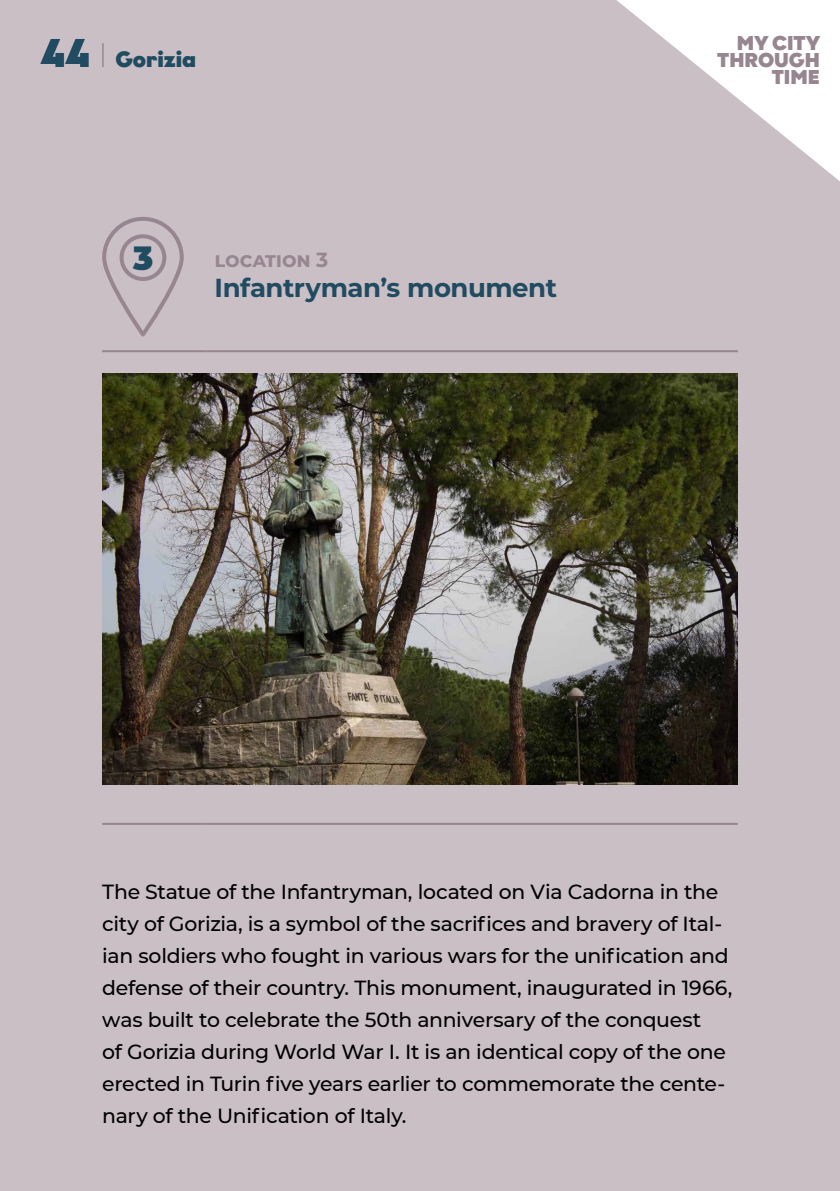
<style>
.page{position:relative;width:840px;height:1191px;background:#fff}
.page>*{position:absolute;margin:0;border:0;box-sizing:border-box;transform-origin:0 0}
.t1{font:900 40px "Graphit";color:#214b61}
.t2{font:900 32.8px "Montserrat";color:#214b61}
.t3{font:700 26px "Montserrat";letter-spacing:-.015em;color:#214b61}
.t4{font:900 22px "Graphit";color:#214b61}
.t5{font:500 20.4px/32px "Montserrat";letter-spacing:-.015em;color:#000}
.t6{font:700 20.4px "Montserrat";letter-spacing:-.005em;color:#97868f}
.t7{font:900 20px/17.2px "Graphit";color:#97868f;text-align:right}
</style>
<div class="page">
<div style="left:0;top:0;width:839px;height:1191px;background:#c9bfc4"></div>
<hr style="left:102px;top:350px;width:104px;height:2px;background:#97868f">
<hr style="left:102px;top:823px;width:104px;height:2px;background:#97868f">
<hr style="left:206px;top:823px;width:531px;height:2px;background:#97868f">
<hr style="left:206px;top:350px;width:531px;height:2px;background:#97868f">
<svg style="left:102px;top:217px;width:82px;height:120px"></svg>
<img style="left:102px;top:373px;width:635px;height:411px">
<svg style="left:617px;top:0;width:222px;height:181px"></svg>
<hr style="left:102px;top:43px;width:2px;height:24px;background:#97868f">
<h1 class="t1" style="left:40px;top:27px;width:51px">44</h1>
<p class="t7" style="left:716px;top:34px;width:105px">MY CITY<br>THROUGH<br>TIME</p>
<p class="t4" style="left:115px;top:45px;width:82px">Gorizia</p>
<h2 class="t2" style="left:133px;top:233px;width:22px">3</h2>
<p class="t6" style="left:214px;top:245px;width:115px">location 3</p>
<p class="t3" style="left:214px;top:269px;width:344px">Infantryman’s monument</p>
<p class="t5" style="left:102px;top:874px;width:631px">The Statue of the Infantryman, located on Via Cadorna in the city of Gorizia, is a symbol of the sacrifices and bravery of Ital&shy;ian soldiers who fought in various wars for the unification and defense of their country. This monument, inaugurated in 1966, was built to celebrate the 50th anniversary of the conquest<br>of Gorizia during World War I. It is an identical copy of the one erected in Turin five years earlier to commemorate the cente&shy;nary of the Unification of Italy.</p>
</div>
